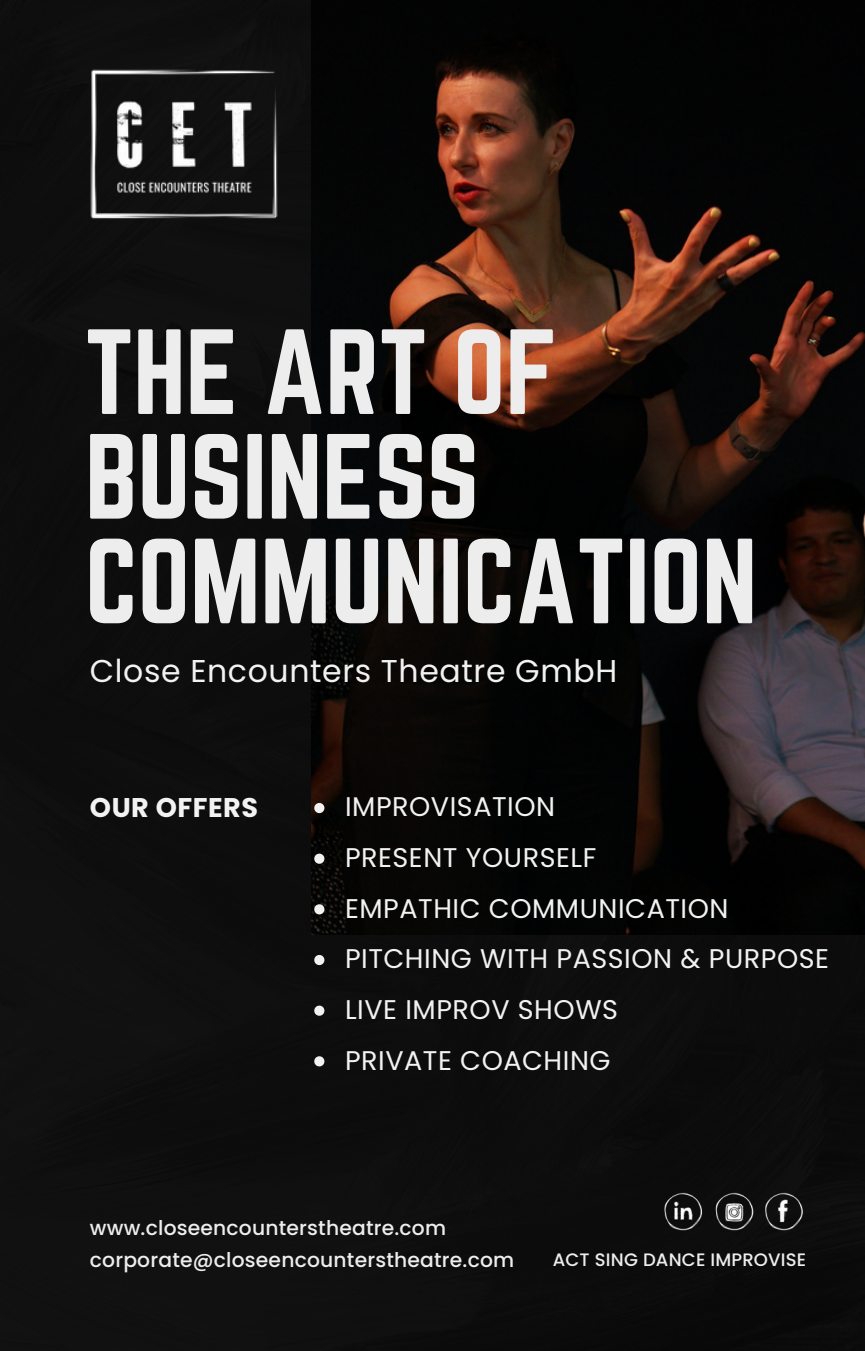
<style>
.page{position:relative;width:865px;height:1351px;background:#fff}
.page>*{position:absolute;margin:0;border:0;box-sizing:border-box;transform-origin:0 0}
.t1{font:105.75px/104.6px "Norwester";letter-spacing:-.005em;color:#ededed}
.t2{font:31.5px "Poppins";letter-spacing:.02em;color:#f2f2f2}
.t3{font:27px/50.6px "Poppins";letter-spacing:.02em;color:#f2f2f2}
.t4{font:700 27px "Poppins";letter-spacing:.02em;color:#f2f2f2}
.t5{font:500 20.25px/31.9px "Poppins";letter-spacing:.01em;color:#ededed}
.t6{font:500 18px "Poppins";letter-spacing:.01em;color:#ededed}
</style>
<div class="page">
<div style="left:0;top:0;width:864px;height:1350px;background:#0d0d0d"></div>
<img style="left:311px;top:0;width:552px;height:934px">
<img style="left:660px;top:1187px;width:145px;height:44px">
<svg style="left:314px;top:802px;width:10px;height:11px"></svg>
<svg style="left:314px;top:853px;width:10px;height:10px"></svg>
<svg style="left:314px;top:904px;width:10px;height:10px"></svg>
<svg style="left:314px;top:954px;width:10px;height:10px"></svg>
<svg style="left:314px;top:1005px;width:10px;height:10px"></svg>
<svg style="left:314px;top:1056px;width:10px;height:10px"></svg>
<img style="left:90px;top:68px;width:190px;height:153px">
<p class="t1" style="left:85px;top:323px;width:673px">THE ART OF<br>BUSINESS<br>COMMUNICATION</p>
<p class="t2" style="left:90px;top:652px;width:528px">Close Encounters Theatre GmbH</p>
<p class="t4" style="left:90px;top:791px;width:170px">OUR OFFERS</p>
<p class="t3" style="left:345px;top:781px;width:485px">IMPROVISATION<br>PRESENT YOURSELF<br>EMPATHIC COMMUNICATION<br>PITCHING WITH PASSION &amp; PURPOSE<br>LIVE IMPROV SHOWS<br>PRIVATE COACHING</p>
<p class="t5" style="left:90px;top:1211px;width:425px">www.closeencounterstheatre.com corporate@closeencounterstheatre.com</p>
<p class="t6" style="left:552px;top:1249px;width:255px">ACT SING DANCE IMPROVISE</p>
</div>
